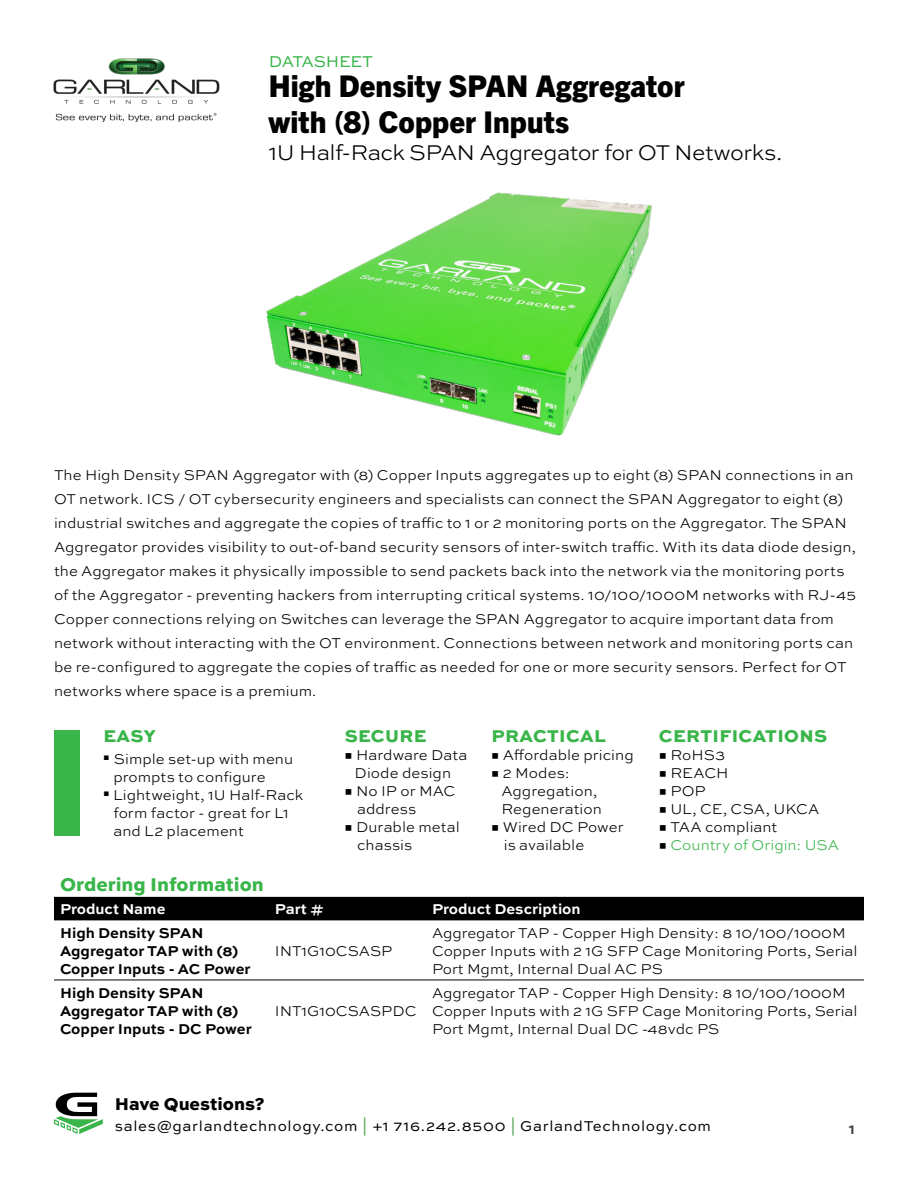
<style>
.page{position:relative;width:918px;height:1188px;background:#fff}
.page>*{position:absolute;margin:0;border:0;box-sizing:border-box;transform-origin:0 0}
.t1{font:800 30px/36px "Trade Gothic Next LT Pro";letter-spacing:.005em;color:#000}
.t2{font:300 22.5px "Sweet Sans Pro";letter-spacing:-.03em;color:#000}
.t3{font:800 19.5px "Sweet Sans Pro";letter-spacing:-.005em;color:#39b54a}
.t4{font:800 18px "Sweet Sans Pro";letter-spacing:.02em;color:#39b54a}
.t5{font:800 18px "Sweet Sans Pro";letter-spacing:-.005em;color:#000}
.t6{font:16.5px "Sweet Sans Pro";letter-spacing:-.025em;color:#39b54a}
.t7{font:300 15px/24px "Sweet Sans Pro";color:#000}
.t8{font:700 15px/18px "Sweet Sans Pro";color:#000}
.t9{font:15px "Sweet Sans Pro";letter-spacing:.045em;color:#000}
.t10{font:700 15px "Sweet Sans Pro";color:#fff}
.t11{font:700 15px "Sweet Sans Pro";color:#444}
.s1{color:#39b54a}
.s2{color:#479e46}
</style>
<div class="page">
<svg style="left:54px;top:1093px;width:49px;height:41px"></svg>
<img style="left:54px;top:58px;width:166px;height:64px">
<svg style="left:54px;top:896px;width:810px;height:84px"></svg>
<div style="left:54px;top:897px;width:810px;height:23px;background:#000"></div>
<hr style="left:54px;top:980px;width:215px;height:1px;background:#000">
<hr style="left:269px;top:980px;width:157px;height:1px;background:#000">
<hr style="left:426px;top:980px;width:438px;height:1px;background:#000">
<div style="left:54px;top:730px;width:26px;height:106px;background:#39b54a"></div>
<img style="left:266px;top:192px;width:386px;height:244px">
<p class="t6" style="left:269px;top:49px;width:106px">DATASHEET</p>
<h1 class="t1" style="left:269px;top:66px;width:417px">High Density SPAN Aggregator with (8) Copper Inputs</h1>
<h2 class="t2" style="left:269px;top:136px;width:515px">1U Half-Rack SPAN Aggregator for OT Networks.</h2>
<p class="t7" style="left:54px;top:463px;width:804px">The High Density SPAN Aggregator with (8) Copper Inputs aggregates up to eight (8) SPAN connections in an OT network. ICS / OT cybersecurity engineers and specialists can connect the SPAN Aggregator to eight (8) industrial switches and aggregate the copies of traffic to 1 or 2 monitoring ports on the Aggregator. The SPAN Aggregator provides visibility to out-of-band security sensors of inter-switch traffic. With its data diode design, the Aggregator makes it physically impossible to send packets back into the network via the monitoring ports of the Aggregator - preventing hackers from interrupting critical systems. 10/100/1000M networks with RJ-45<br>Copper connections relying on Switches can leverage the SPAN Aggregator to acquire important data from network without interacting with the OT environment. Connections between network and monitoring ports can be re-configured to aggregate the copies of traffic as needed for one or more security sensors. Perfect for OT networks where space is a premium.</p>
<p class="t4" style="left:103px;top:722px;width:54px">EASY</p>
<p class="t7" style="left:103px;top:746px;width:191px"><sup>◼</sup> Simple set-up with menu</p>
<p class="t7" style="left:113px;top:764px;width:154px">prompts to configure</p>
<p class="t7" style="left:103px;top:782px;width:202px"><sup>◼</sup> Lightweight, 1U Half-Rack</p>
<p class="t7" style="left:113px;top:800px;width:177px">form factor - great for L1</p>
<p class="t7" style="left:113px;top:818px;width:132px">and L2 placement</p>
<p class="t4" style="left:345px;top:722px;width:83px">SECURE</p>
<p class="t7" style="left:345px;top:743px;width:125px">◼ Hardware Data</p>
<p class="t7" style="left:355px;top:761px;width:98px">Diode design</p>
<p class="t7" style="left:345px;top:779px;width:112px">◼ No IP or MAC</p>
<p class="t7" style="left:357px;top:797px;width:61px">address</p>
<p class="t7" style="left:345px;top:815px;width:117px">◼ Durable metal</p>
<p class="t7" style="left:357px;top:833px;width:57px">chassis</p>
<p class="t4" style="left:491px;top:722px;width:116px">PRACTICAL</p>
<p class="t7" style="left:491px;top:743px;width:144px">◼ Affordable pricing</p>
<p class="t7" style="left:491px;top:761px;width:80px">◼ 2 Modes:</p>
<p class="t7" style="left:501px;top:779px;width:97px">Aggregation,</p>
<p class="t7" style="left:501px;top:797px;width:102px">Regeneration</p>
<p class="t7" style="left:491px;top:815px;width:134px">◼ Wired DC Power</p>
<p class="t7" style="left:504px;top:833px;width:82px">is available</p>
<p class="t4" style="left:659px;top:722px;width:170px">CERTIFICATIONS</p>
<p class="t7" style="left:659px;top:746px;width:182px;line-height:18px">◼ RoHS3<br>◼ REACH<br>◼ POP<br>◼ UL, CE, CSA, UKCA<br>◼ TAA compliant<br>◼ <span class="s1">Country of Origin: USA</span></p>
<h3 class="t3" style="left:60px;top:869px;width:205px">Ordering Information</h3>
<p class="t10" style="left:60px;top:898px;width:107px">Product Name</p>
<p class="t10" style="left:275px;top:898px;width:50px">Part #</p>
<p class="t10" style="left:432px;top:898px;width:150px">Product Description</p>
<p class="t8" style="left:60px;top:923px;width:192px">High Density SPAN<br>Aggregator TAP with (8)<br>Copper Inputs - AC Power</p>
<p class="t7" style="left:432px;top:923px;width:427px;line-height:18px">Aggregator TAP - Copper High Density: 8 10/100/1000M<br>Copper Inputs with 2 1G SFP Cage Monitoring Ports, Serial<br>Port Mgmt, Internal Dual AC PS</p>
<p class="t7" style="left:275px;top:938px;width:119px">INT1G10CSASP</p>
<p class="t8" style="left:60px;top:983px;width:193px">High Density SPAN<br>Aggregator TAP with (8)<br>Copper Inputs - DC Power</p>
<p class="t7" style="left:275px;top:998px;width:143px">INT1G10CSASPDC</p>
<p class="t7" style="left:432px;top:983px;width:427px;line-height:18px">Aggregator TAP - Copper High Density: 8 10/100/1000M<br>Copper Inputs with 2 1G SFP Cage Monitoring Ports, Serial<br>Port Mgmt, Internal Dual DC -48vdc PS</p>
<p class="t5" style="left:115px;top:1090px;width:151px">Have Questions?</p>
<p class="t9" style="left:115px;top:1115px;width:598px">sales@garlandtechnology.com <span class="s2">|</span> +1 716.242.8500 <span class="s2">|</span> GarlandTechnology.com</p>
<p class="t11" style="left:849px;top:1118px;width:8px">1</p>
</div>
